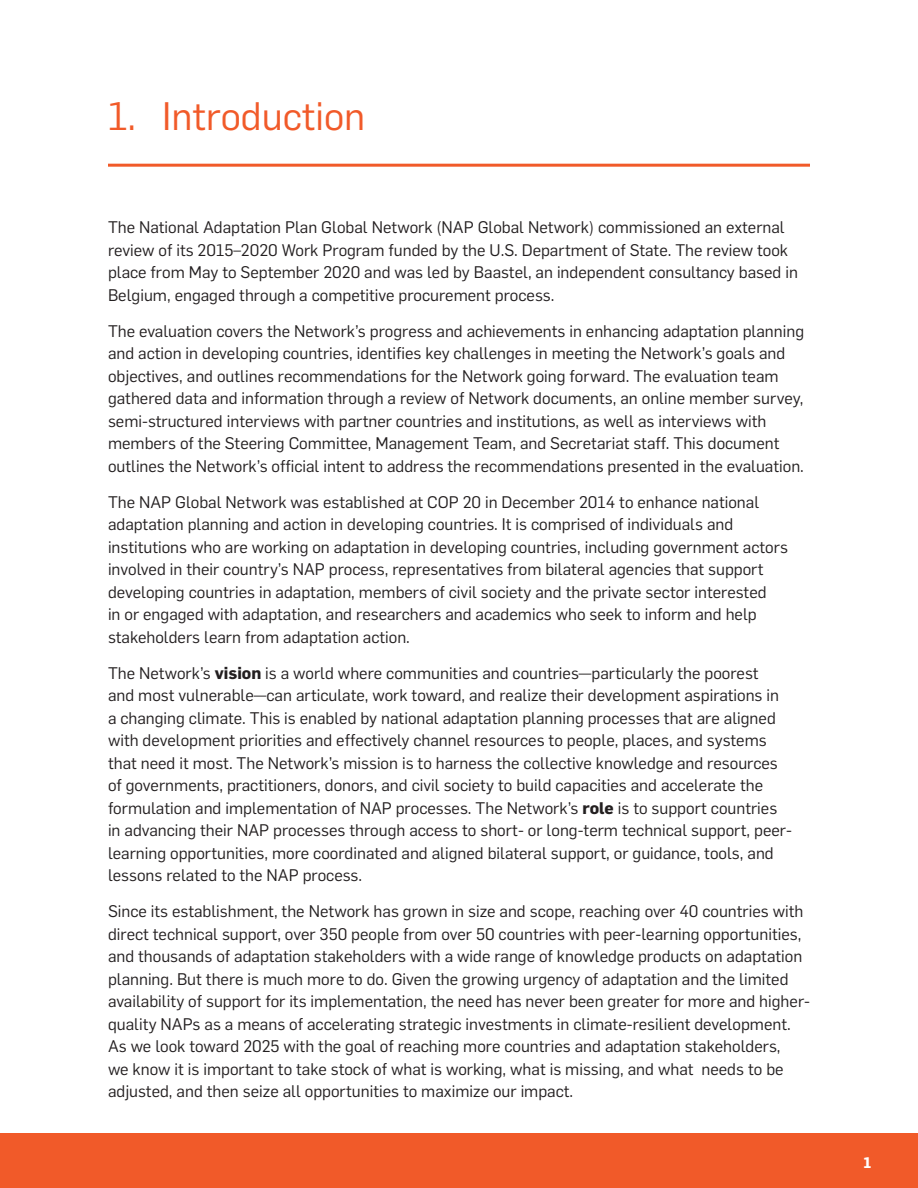
<style>
.page{position:relative;width:918px;height:1188px;background:#fff}
.page>*{position:absolute;margin:0;border:0;box-sizing:border-box;transform-origin:0 0}
.Section_title{font:39px "Flama";color:#f15a29}
.Body_copy{font:16.5px/22.5px "Flama";color:#231f20}
.t1{font:700 15px "Flama";color:#fff}
.s1{font-weight:700}
</style>
<div class="page">
<div style="left:0;top:1133px;width:918px;height:55px;background:#f15a29"></div>
<hr style="left:108px;top:164px;width:702px;height:3px;background:#f15a29">
<p class="Section_title" style="left:108px;top:89px;width:259px">1. Introduction</p>
<p class="Body_copy" style="left:108px;top:215px;width:692px">The National Adaptation Plan Global Network (NAP Global Network) commissioned an external review of its 2015–2020 Work Program funded by the U.S. Department of State. The review took place from May to September 2020 and was led by Baastel, an independent consultancy based in Belgium, engaged through a competitive procurement process.</p>
<p class="Body_copy" style="left:108px;top:319px;width:698px">The evaluation covers the Network’s progress and achievements in enhancing adaptation planning and action in developing countries, identifies key challenges in meeting the Network’s goals and objectives, and outlines recommendations for the Network going forward. The evaluation team gathered data and information through a review of Network documents, an online member survey, semi-structured interviews with partner countries and institutions, as well as interviews with members of the Steering Committee, Management Team, and Secretariat staff. This document outlines the Network’s official intent to address the recommendations presented in the evaluation.</p>
<p class="Body_copy" style="left:108px;top:490px;width:681px">The NAP Global Network was established at COP 20 in December 2014 to enhance national adaptation planning and action in developing countries. It is comprised of individuals and institutions who are working on adaptation in developing countries, including government actors involved in their country’s NAP process, representatives from bilateral agencies that support developing countries in adaptation, members of civil society and the private sector interested<br>in or engaged with adaptation, and researchers and academics who seek to inform and help stakeholders learn from adaptation action.</p>
<p class="Body_copy" style="left:108px;top:661px;width:685px">The Network’s <span class="s1">vision</span> is a world where communities and countries—particularly the poorest<br>and most vulnerable—can articulate, work toward, and realize their development aspirations in<br>a changing climate. This is enabled by national adaptation planning processes that are aligned with development priorities and effectively channel resources to people, places, and systems that need it most. The Network’s mission is to harness the collective knowledge and resources of governments, practitioners, donors, and civil society to build capacities and accelerate the formulation and implementation of NAP processes. The Network’s <span class="s1">role</span> is to support countries in advancing their NAP processes through access to short- or long-term technical support, peer&shy;learning opportunities, more coordinated and aligned bilateral support, or guidance, tools, and lessons related to the NAP process.</p>
<p class="Body_copy" style="left:108px;top:899px;width:704px">Since its establishment, the Network has grown in size and scope, reaching over 40 countries with direct technical support, over 350 people from over 50 countries with peer-learning opportunities, and thousands of adaptation stakeholders with a wide range of knowledge products on adaptation planning. But there is much more to do. Given the growing urgency of adaptation and the limited availability of support for its implementation, the need has never been greater for more and higher&shy;quality NAPs as a means of accelerating strategic investments in climate-resilient development.<br>As we look toward 2025 with the goal of reaching more countries and adaptation stakeholders,<br>we know it is important to take stock of what is working, what is missing, and what needs to be adjusted, and then seize all opportunities to maximize our impact.</p>
<p class="t1" style="left:864px;top:1152px;width:9px">1</p>
</div>
